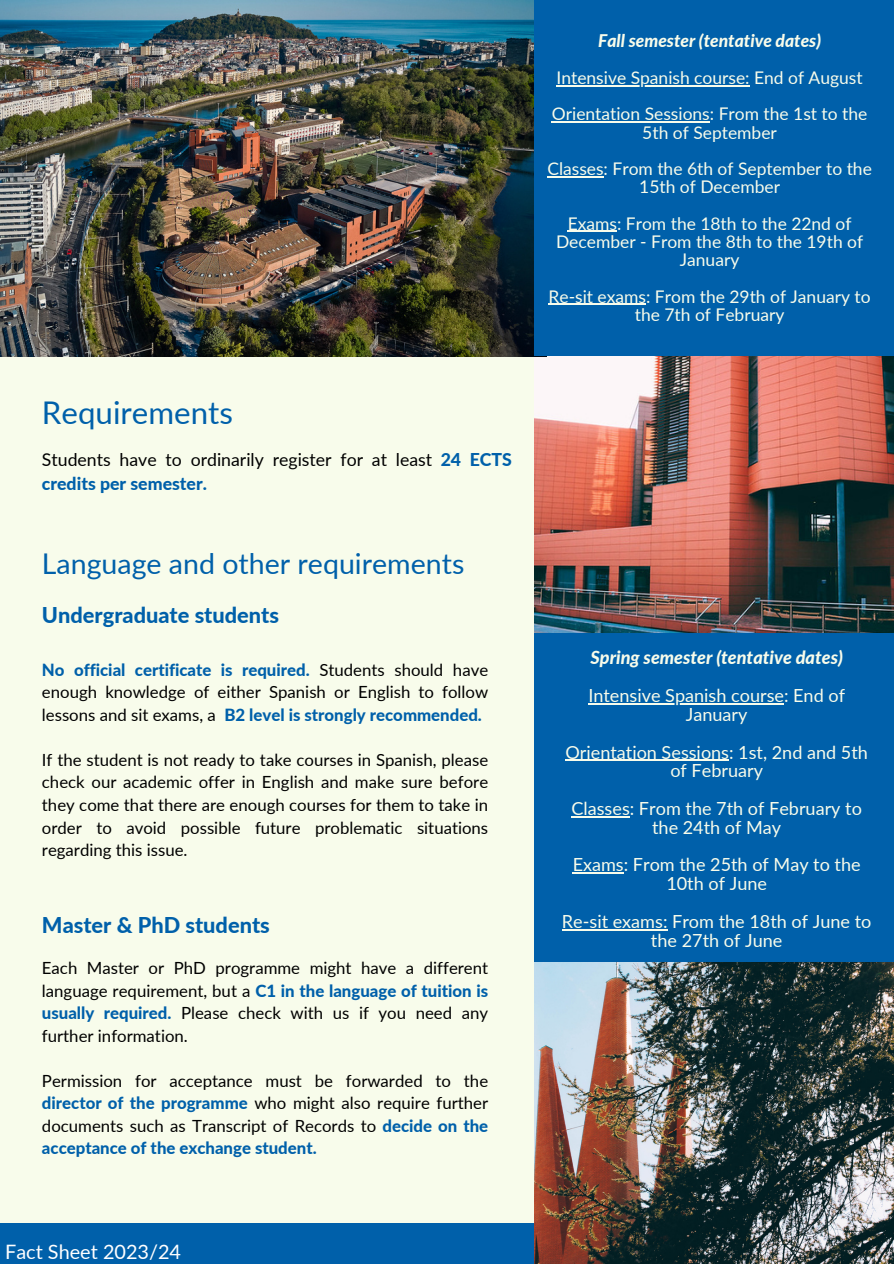
<style>
.page{position:relative;width:894px;height:1264px;background:#fff}
.page>*{position:absolute;margin:0;border:0;box-sizing:border-box;transform-origin:0 0}
.t1{font:31.2px "Lato";color:#0060aa}
.t2{font:28.5px "Lato";color:#0060aa}
.t3{font:800 21.75px "Lato";color:#0060aa}
.t4{font:19.8px "Lato";color:#fff}
.t5{font:18px/18.8px "Lato";color:#f8fceb;text-align:center}
.t6{font:italic 800 18px "Lato";color:#f8fceb}
.t7{font:17.7px/23.7px "Lato";color:#000}
.t8{font:17.4px/18.1px "Lato";color:#f8fceb;text-align:center}
.t9{font:italic 800 17.4px "Lato";color:#f8fceb}
.t10{font:16.8px/22.5px "Lato";color:#000;text-align:justify}
.s1{font-weight:800;color:#0060aa}
</style>
<div class="page">
<div style="left:0;top:0;width:893px;height:1263px;background:#f8fceb"></div>
<img style="left:534px;top:356px;width:359px;height:277px">
<div style="left:534px;top:633px;width:359px;height:352px;background:#0060aa"></div>
<img style="left:0;top:0;width:534px;height:356px">
<div style="left:534px;top:0;width:359px;height:356px;background:#0060aa"></div>
<div style="left:0;top:1223px;width:893px;height:40px;background:#0060aa"></div>
<img style="left:534px;top:962px;width:359px;height:301px">
<hr style="left:556px;top:85px;width:193px;height:1px;background:#f8fceb">
<hr style="left:551px;top:121px;width:158px;height:1px;background:#f8fceb">
<hr style="left:547px;top:176px;width:56px;height:1px;background:#f8fceb">
<hr style="left:567px;top:231px;width:50px;height:1px;background:#f8fceb">
<hr style="left:548px;top:303px;width:98px;height:2px;background:#f8fceb">
<hr style="left:588px;top:703px;width:195px;height:1px;background:#f8fceb">
<hr style="left:565px;top:759px;width:164px;height:1px;background:#f8fceb">
<hr style="left:571px;top:816px;width:58px;height:1px;background:#f8fceb">
<hr style="left:572px;top:872px;width:51px;height:1px;background:#f8fceb">
<hr style="left:561px;top:929px;width:106px;height:1px;background:#f8fceb">
<p class="t1" style="left:42px;top:393px;width:192px">Requirements</p>
<p class="t7" style="left:42px;top:447px;width:471px">Students have to ordinarily register for at least <span class="s1">24 ECTS credits per semester.</span></p>
<p class="t2" style="left:42px;top:546px;width:424px">Language and other requirements</p>
<p class="t3" style="left:42px;top:601px;width:238px">Undergraduate students</p>
<p class="t10" style="left:42px;top:658px;width:447px"><span class="s1">No official certificate is required.</span> Students should have enough knowledge of either Spanish or English to follow lessons and sit exams, a <span class="s1">B2 level is strongly recommended.</span></p>
<p class="t10" style="left:42px;top:748px;width:447px">If the student is not ready to take courses in Spanish, please check our academic offer in English and make sure before they come that there are enough courses for them to take in order to avoid possible future problematic situations regarding this issue.</p>
<p class="t3" style="left:42px;top:911px;width:229px">Master &amp; PhD students</p>
<p class="t10" style="left:42px;top:956px;width:447px">Each Master or PhD programme might have a different language requirement, but a <span class="s1">C1 in the language of tuition is usually required.</span> Please check with us if you need any further information.</p>
<p class="t10" style="left:42px;top:1068px;width:447px">Permission for acceptance must be forwarded to the <span class="s1">director of the programme</span> who might also require further documents such as Transcript of Records to <span class="s1">decide on the acceptance of the exchange student.</span></p>
<p class="t4" style="left:5px;top:1239px;width:177px">Fact Sheet 2023/24</p>
<p class="t9" style="left:598px;top:30px;width:224px">Fall semester (tentative dates)</p>
<p class="t8" style="left:556px;top:68px;width:308px">Intensive Spanish course: End of August</p>
<p class="t8" style="left:551px;top:104px;width:317px">Orientation Sessions: From the 1st to the<br>5th of September</p>
<p class="t8" style="left:547px;top:159px;width:326px">Classes: From the 6th of September to the<br>15th of December</p>
<p class="t8" style="left:556px;top:214px;width:308px">Exams: From the 18th to the 22nd of<br>December - From the 8th to the 19th of<br>January</p>
<p class="t8" style="left:548px;top:287px;width:323px">Re-sit exams: From the 29th of January to the 7th of February</p>
<p class="t6" style="left:590px;top:646px;width:254px">Spring semester (tentative dates)</p>
<p class="t5" style="left:588px;top:685px;width:258px">Intensive Spanish course: End of<br>January</p>
<p class="t5" style="left:565px;top:742px;width:304px">Orientation Sessions: 1st, 2nd and 5th of February</p>
<p class="t5" style="left:571px;top:798px;width:292px">Classes: From the 7th of February to the 24th of May</p>
<p class="t5" style="left:572px;top:855px;width:289px">Exams: From the 25th of May to the<br>10th of June</p>
<p class="t5" style="left:561px;top:911px;width:311px">Re-sit exams: From the 18th of June to the 27th of June</p>
</div>
